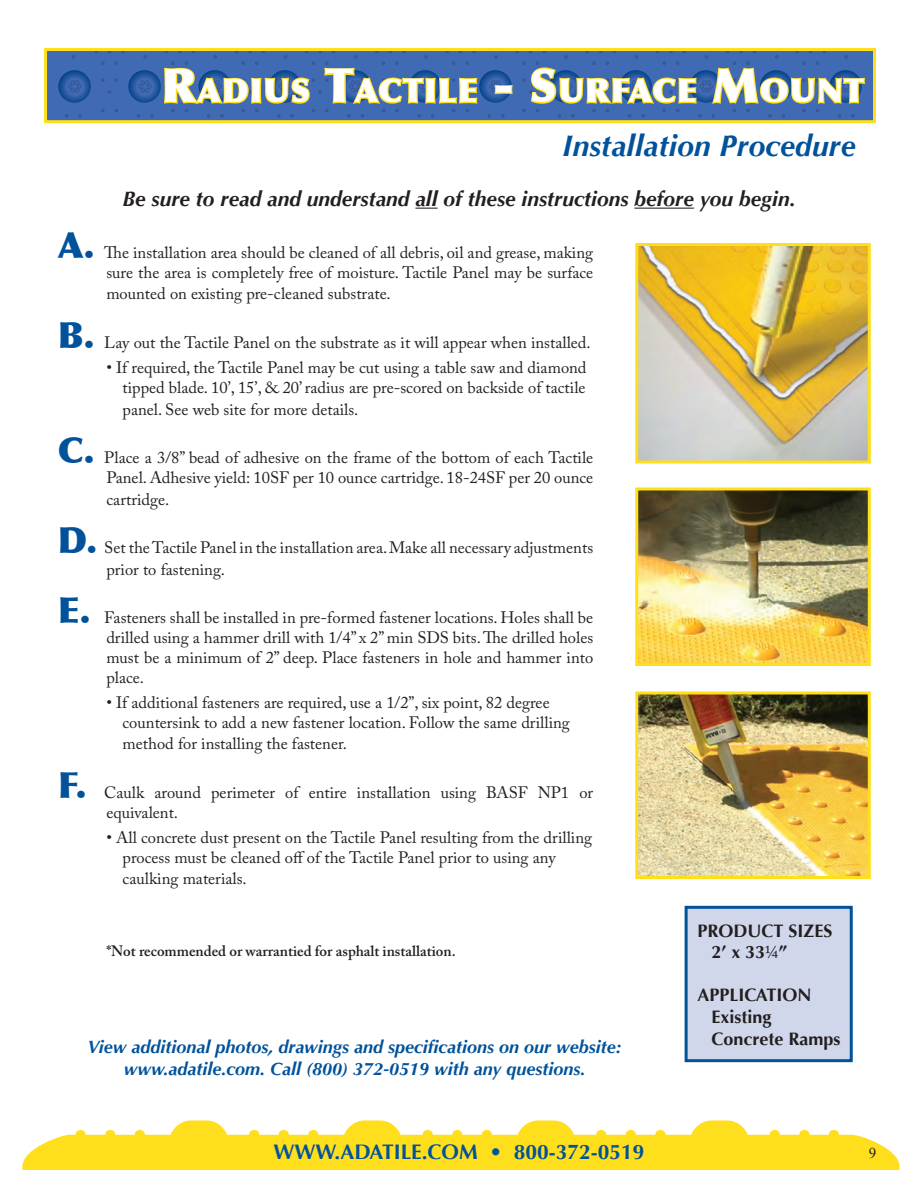
<style>
.page{position:relative;width:918px;height:1188px;background:#fff}
.page>*{position:absolute;margin:0;border:0;box-sizing:border-box;transform-origin:0 0}
.t1{font:900 32.55px "Optima";letter-spacing:.035em;color:#fff}
.t2{font:italic 700 30px "Optima";letter-spacing:.005em;color:#01529b}
.t3{font:italic 700 21px "Optima";color:#231f20}
.t4{font:700 21px "Optima";color:#01529b}
.t5{font:italic 700 18px/21.6px "Optima";color:#01529b;text-align:center}
.t6{font:700 18px/21.6px "Optima";color:#231f20}
.t7{font:16.5px/19.8px "Adobe Caslon Pro";color:#231f20}
.t8{font:600 15px "Adobe Caslon Pro";color:#231f20}
.t9{font:15px "Times New Roman";color:#231f20}
.s1{font-size:46.5px}
.s2{font-family:"Optima";font-weight:900;font-size:36px;color:#01529b}
.s3{font-family:"Adobe Caslon Pro";font-weight:400}
</style>
<div class="page">
<div style="left:46px;top:50px;width:828px;height:72px;background:#406ab4"></div>
<svg style="left:58px;top:70px;width:33px;height:33px"></svg>
<svg style="left:128px;top:70px;width:33px;height:33px"></svg>
<svg style="left:68px;top:80px;width:13px;height:13px"></svg>
<svg style="left:139px;top:80px;width:12px;height:13px"></svg>
<svg style="left:101px;top:61px;width:4px;height:4px"></svg>
<svg style="left:143px;top:55px;width:4px;height:4px"></svg>
<svg style="left:101px;top:78px;width:4px;height:4px"></svg>
<svg style="left:479px;top:70px;width:33px;height:33px"></svg>
<svg style="left:78px;top:114px;width:4px;height:4px"></svg>
<svg style="left:150px;top:114px;width:4px;height:4px"></svg>
<div style="left:44px;top:48px;width:832px;height:75px;border:3px solid #ffdf1b"></div>
<svg style="left:22px;top:1120px;width:878px;height:50px"></svg>
<img style="left:639px;top:247px;width:228px;height:213px">
<div style="left:635px;top:243px;width:236px;height:221px;border:3px solid #ffdf1b"></div>
<img style="left:639px;top:492px;width:228px;height:170px">
<div style="left:635px;top:488px;width:236px;height:178px;border:3px solid #ffdf1b"></div>
<img style="left:639px;top:696px;width:228px;height:179px">
<div style="left:635px;top:692px;width:236px;height:187px;border:3px solid #ffdf1b"></div>
<div style="left:685px;top:906px;width:168px;height:156px;background:#d1d7ea;border:3px solid #01529b"></div>
<svg style="left:415px;top:208px;width:23px;height:1px"></svg>
<hr style="left:634px;top:208px;width:60px;height:1px;background:#231f20">
<svg style="left:163px;top:50px;width:315px;height:72px"></svg>
<svg style="left:487px;top:48px;width:379px;height:74px"></svg>
<h1 class="t1" style="left:162px;top:71px;width:703px"><span class="s1">R</span>ADIUS <span class="s1">T</span>ACTILE <span class="s1">- S</span>URFACE <span class="s1">M</span>OUNT</h1>
<h2 class="t2" style="left:563px;top:128px;width:295px">Installation Procedure</h2>
<p class="t3" style="left:122px;top:186px;width:675px">Be sure to read and understand all of these instructions before you begin.</p>
<p class="t7" style="left:58px;top:242px;width:537px;text-align:right"><span class="s2">A.</span> The installation area should be cleaned of all debris, oil and grease, making sure the area is completely free of moisture. Tactile Panel may be surface</p>
<p class="t7" style="left:106px;top:284px;width:286px">mounted on existing pre-cleaned substrate.</p>
<p class="t7" style="left:58px;top:332px;width:535px"><span class="s2">B.</span> Lay out the Tactile Panel on the substrate as it will appear when installed.</p>
<p class="t7" style="left:106px;top:358px;width:482px;text-align:right">• If required, the Tactile Panel may be cut using a table saw and diamond tipped blade. 10’, 15’, &amp; 20’ radius are pre-scored on backside of tactile</p>
<p class="t7" style="left:123px;top:399px;width:237px">panel. See web site for more details.</p>
<p class="t7" style="left:58px;top:448px;width:537px;text-align:right"><span class="s2">C.</span> Place a 3/8” bead of adhesive on the frame of the bottom of each Tactile<br>Panel. Adhesive yield: 10SF per 10 ounce cartridge. 18-24SF per 20 ounce</p>
<p class="t7" style="left:106px;top:489px;width:64px">cartridge.</p>
<p class="t7" style="left:106px;top:537px;width:488px;line-height:21.6px;text-indent:-49px"><span class="s2">D.</span> Set the Tactile Panel in the installation area. Make all necessary adjustments prior to fastening.</p>
<p class="t7" style="left:106px;top:608px;width:488px;text-align:justify;text-indent:-49px"><span class="s2">E.</span> Fasteners shall be installed in pre-formed fastener locations. Holes shall be drilled using a hammer drill with 1/4” x 2” min SDS bits. The drilled holes must be a minimum of 2” deep. Place fasteners in hole and hammer into place.</p>
<p class="t7" style="left:123px;top:692px;width:449px;text-indent:-16px">• If additional fasteners are required, use a 1/2”, six point, 82 degree countersink to add a new fastener location. Follow the same drilling</p>
<p class="t7" style="left:123px;top:734px;width:226px">method for installing the fastener.</p>
<p class="t7" style="left:106px;top:782px;width:488px;text-indent:-49px"><span class="s2">F.</span> Caulk around perimeter of entire installation using BASF NP1 or equivalent.</p>
<p class="t7" style="left:123px;top:827px;width:471px;text-indent:-16px">• All concrete dust present on the Tactile Panel resulting from the drilling process must be cleaned off of the Tactile Panel prior to using any</p>
<p class="t7" style="left:123px;top:869px;width:126px">caulking materials.</p>
<p class="t8" style="left:106px;top:942px;width:351px">*Not recommended or warrantied for asphalt installation.</p>
<p class="t5" style="left:88px;top:1036px;width:536px">View additional photos, drawings and specifications on our website: www.adatile.com. Call (800) 372-0519 with any questions.</p>
<p class="t4" style="left:273px;top:1140px;width:373px">www.adatile.com • 800-372-0519</p>
<p class="t6" style="left:712px;top:920px;width:122px;text-indent:-14px">PRODUCT SIZES<br>2’ x 33<span class="s3">¼</span>”</p>
<p class="t6" style="left:712px;top:985px;width:131px;text-indent:-14px">APPLICATION<br>Existing<br>Concrete Ramps</p>
<p class="t9" style="left:869px;top:1143px;width:9px">9</p>
</div>
